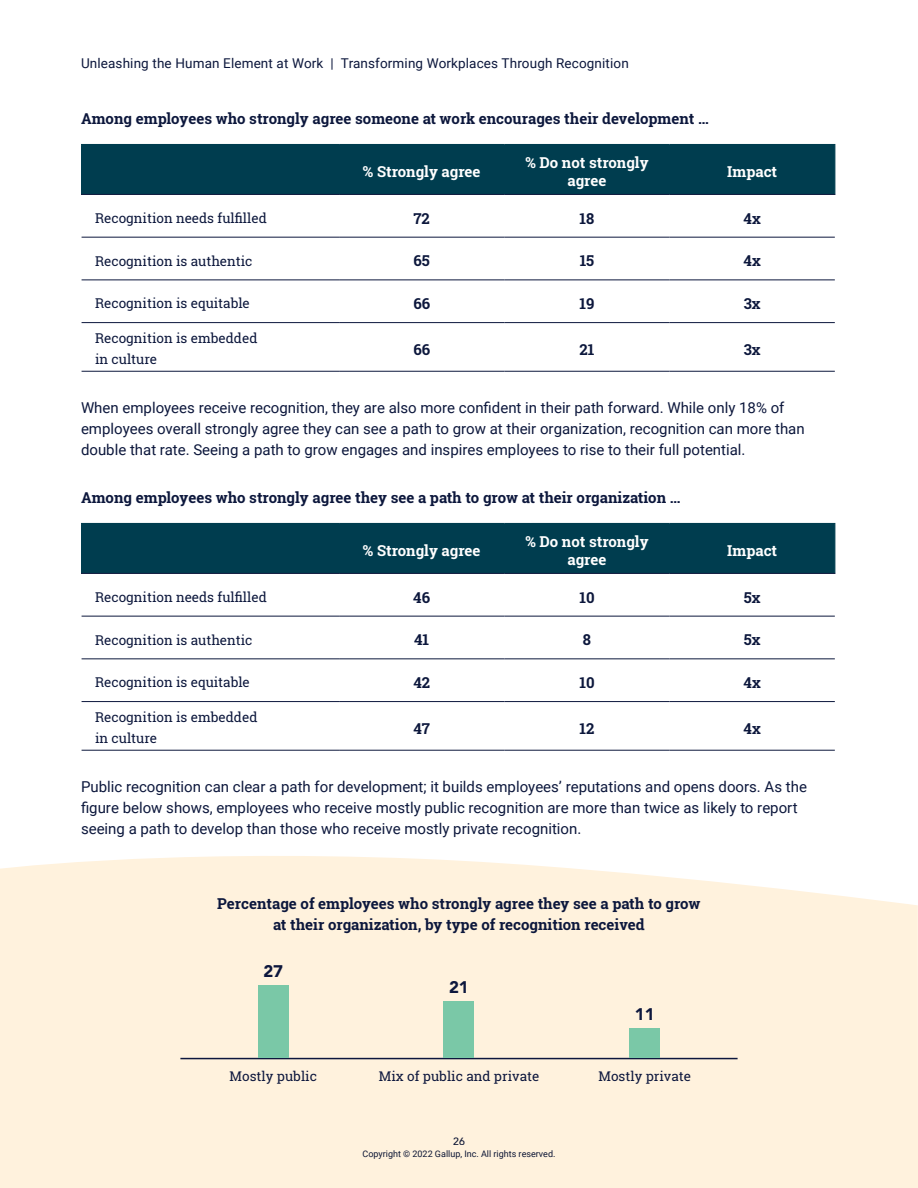
<style>
.page{position:relative;width:918px;height:1188px;background:#fff}
.page>*{position:absolute;margin:0;border:0;box-sizing:border-box;transform-origin:0 0}
.t1{font:900 16.65px "Avenir";color:#0d173d}
.t2{font:15px/21px "Roboto";color:#0c173c}
.t3{font:700 15px/21px "Roboto Slab";color:#0c173c;text-align:center}
.t4{font:700 15px/18px "Roboto Slab";color:#fff;text-align:center}
.t5{font:13.5px/21px "Roboto Slab";color:#0c173c}
.t6{font:13.5px "Roboto";letter-spacing:.01em;color:#0c173c}
.t7{font:13.5px "Roboto Slab";color:#0d173d}
.t8{font:500 10.5px "Avenir";color:#0c173c}
.t9{font:9px "Roboto";color:#0c173c}
</style>
<div class="page">
<div style="left:0;top:856px;width:918px;height:332px;background:#fff2dd"></div>
<div style="left:82px;top:145px;width:752px;height:49px;background:#003d4f"></div>
<hr style="left:81px;top:144px;width:258px;height:1px;background:#003d4f">
<hr style="left:81px;top:145px;width:1px;height:49px;background:#003d4f">
<hr style="left:339px;top:144px;width:165px;height:1px;background:#003d4f">
<hr style="left:339px;top:145px;width:1px;height:49px;background:#003d4f">
<hr style="left:504px;top:144px;width:166px;height:1px;background:#003d4f">
<hr style="left:504px;top:145px;width:1px;height:49px;background:#003d4f">
<hr style="left:81px;top:194px;width:258px;height:1px;background:#0c173c">
<hr style="left:670px;top:144px;width:165px;height:1px;background:#003d4f">
<hr style="left:669px;top:145px;width:1px;height:49px;background:#003d4f">
<hr style="left:834px;top:145px;width:1px;height:49px;background:#003d4f">
<hr style="left:339px;top:194px;width:165px;height:1px;background:#0c173c">
<hr style="left:504px;top:194px;width:166px;height:1px;background:#0c173c">
<hr style="left:670px;top:194px;width:165px;height:1px;background:#0c173c">
<hr style="left:82px;top:237px;width:257px;height:1px;background:#0c173c">
<hr style="left:339px;top:237px;width:165px;height:1px;background:#0c173c">
<hr style="left:504px;top:237px;width:166px;height:1px;background:#0c173c">
<hr style="left:670px;top:237px;width:165px;height:1px;background:#0c173c">
<hr style="left:82px;top:280px;width:257px;height:1px;background:#0c173c">
<hr style="left:339px;top:280px;width:165px;height:1px;background:#0c173c">
<hr style="left:504px;top:280px;width:166px;height:1px;background:#0c173c">
<hr style="left:670px;top:280px;width:165px;height:1px;background:#0c173c">
<hr style="left:82px;top:322px;width:257px;height:1px;background:#0c173c">
<hr style="left:82px;top:371px;width:257px;height:1px;background:#0c173c">
<hr style="left:339px;top:322px;width:165px;height:1px;background:#0c173c">
<hr style="left:339px;top:371px;width:165px;height:1px;background:#0c173c">
<hr style="left:504px;top:322px;width:166px;height:1px;background:#0c173c">
<hr style="left:504px;top:371px;width:166px;height:1px;background:#0c173c">
<hr style="left:670px;top:322px;width:165px;height:1px;background:#0c173c">
<hr style="left:670px;top:371px;width:165px;height:1px;background:#0c173c">
<div style="left:82px;top:524px;width:752px;height:49px;background:#003d4f"></div>
<hr style="left:81px;top:523px;width:258px;height:1px;background:#003d4f">
<hr style="left:81px;top:524px;width:1px;height:49px;background:#003d4f">
<hr style="left:339px;top:523px;width:165px;height:1px;background:#003d4f">
<hr style="left:339px;top:524px;width:1px;height:49px;background:#003d4f">
<hr style="left:504px;top:523px;width:166px;height:1px;background:#003d4f">
<hr style="left:504px;top:524px;width:1px;height:49px;background:#003d4f">
<hr style="left:81px;top:573px;width:258px;height:1px;background:#0c173c">
<hr style="left:670px;top:523px;width:165px;height:1px;background:#003d4f">
<hr style="left:669px;top:524px;width:1px;height:49px;background:#003d4f">
<hr style="left:834px;top:524px;width:1px;height:49px;background:#003d4f">
<hr style="left:339px;top:573px;width:165px;height:1px;background:#0c173c">
<hr style="left:504px;top:573px;width:166px;height:1px;background:#0c173c">
<hr style="left:670px;top:573px;width:165px;height:1px;background:#0c173c">
<hr style="left:82px;top:616px;width:257px;height:1px;background:#0c173c">
<hr style="left:339px;top:616px;width:165px;height:1px;background:#0c173c">
<hr style="left:504px;top:616px;width:166px;height:1px;background:#0c173c">
<hr style="left:670px;top:616px;width:165px;height:1px;background:#0c173c">
<hr style="left:82px;top:659px;width:257px;height:1px;background:#0c173c">
<hr style="left:339px;top:659px;width:165px;height:1px;background:#0c173c">
<hr style="left:504px;top:659px;width:166px;height:1px;background:#0c173c">
<hr style="left:670px;top:659px;width:165px;height:1px;background:#0c173c">
<hr style="left:82px;top:701px;width:257px;height:1px;background:#0c173c">
<hr style="left:82px;top:750px;width:257px;height:1px;background:#0c173c">
<hr style="left:339px;top:701px;width:165px;height:1px;background:#0c173c">
<hr style="left:339px;top:750px;width:165px;height:1px;background:#0c173c">
<hr style="left:504px;top:701px;width:166px;height:1px;background:#0c173c">
<hr style="left:504px;top:750px;width:166px;height:1px;background:#0c173c">
<hr style="left:670px;top:701px;width:165px;height:1px;background:#0c173c">
<hr style="left:670px;top:750px;width:165px;height:1px;background:#0c173c">
<hr style="left:180px;top:1058px;width:40px;height:1px;background:#0d173d">
<hr style="left:220px;top:1058px;width:40px;height:1px;background:#0d173d">
<hr style="left:260px;top:1058px;width:40px;height:1px;background:#0d173d">
<hr style="left:300px;top:1058px;width:40px;height:1px;background:#0d173d">
<hr style="left:340px;top:1058px;width:39px;height:1px;background:#0d173d">
<hr style="left:379px;top:1058px;width:40px;height:1px;background:#0d173d">
<hr style="left:419px;top:1058px;width:40px;height:1px;background:#0d173d">
<hr style="left:459px;top:1058px;width:40px;height:1px;background:#0d173d">
<hr style="left:499px;top:1058px;width:40px;height:1px;background:#0d173d">
<hr style="left:539px;top:1058px;width:39px;height:1px;background:#0d173d">
<hr style="left:578px;top:1058px;width:40px;height:1px;background:#0d173d">
<hr style="left:618px;top:1058px;width:40px;height:1px;background:#0d173d">
<hr style="left:658px;top:1058px;width:40px;height:1px;background:#0d173d">
<hr style="left:698px;top:1058px;width:40px;height:1px;background:#0d173d">
<div style="left:258px;top:985px;width:30px;height:73px;background:#7ac8a7"></div>
<div style="left:444px;top:1001px;width:30px;height:57px;background:#7ac8a7"></div>
<div style="left:630px;top:1028px;width:30px;height:30px;background:#7ac8a7"></div>
<p class="t6" style="left:81px;top:54px;width:549px">Unleashing the Human Element at Work | Transforming Workplaces Through Recognition</p>
<p class="t3" style="left:81px;top:108px;width:629px">Among employees who strongly agree someone at work encourages their development …</p>
<p class="t4" style="left:363px;top:164px;width:119px">% Strongly agree</p>
<p class="t4" style="left:525px;top:155px;width:125px">% Do not strongly agree</p>
<p class="t4" style="left:727px;top:164px;width:51px">Impact</p>
<p class="t5" style="left:95px;top:207px;width:173px">Recognition needs fulfilled</p>
<p class="t3" style="left:414px;top:209px;width:18px">72</p>
<p class="t3" style="left:580px;top:209px;width:16px">18</p>
<p class="t3" style="left:744px;top:209px;width:19px">4x</p>
<p class="t5" style="left:95px;top:251px;width:159px">Recognition is authentic</p>
<p class="t3" style="left:414px;top:251px;width:18px">65</p>
<p class="t3" style="left:580px;top:251px;width:16px">15</p>
<p class="t3" style="left:744px;top:251px;width:19px">4x</p>
<p class="t5" style="left:95px;top:294px;width:156px">Recognition is equitable</p>
<p class="t3" style="left:413px;top:294px;width:18px">66</p>
<p class="t3" style="left:579px;top:294px;width:16px">19</p>
<p class="t3" style="left:744px;top:294px;width:18px">3x</p>
<p class="t5" style="left:95px;top:329px;width:164px">Recognition is embedded in culture</p>
<p class="t3" style="left:413px;top:340px;width:18px">66</p>
<p class="t3" style="left:580px;top:340px;width:16px">21</p>
<p class="t3" style="left:744px;top:340px;width:18px">3x</p>
<p class="t2" style="left:81px;top:396px;width:725px">When employees receive recognition, they are also more confident in their path forward. While only 18% of employees overall strongly agree they can see a path to grow at their organization, recognition can more than double that rate. Seeing a path to grow engages and inspires employees to rise to their full potential.</p>
<p class="t3" style="left:81px;top:487px;width:601px">Among employees who strongly agree they see a path to grow at their organization …</p>
<p class="t4" style="left:363px;top:543px;width:119px">% Strongly agree</p>
<p class="t4" style="left:525px;top:534px;width:125px">% Do not strongly agree</p>
<p class="t4" style="left:727px;top:543px;width:51px">Impact</p>
<p class="t5" style="left:95px;top:586px;width:173px">Recognition needs fulfilled</p>
<p class="t3" style="left:413px;top:588px;width:18px">46</p>
<p class="t3" style="left:579px;top:588px;width:17px">10</p>
<p class="t3" style="left:744px;top:588px;width:18px">5x</p>
<p class="t5" style="left:95px;top:630px;width:159px">Recognition is authentic</p>
<p class="t3" style="left:414px;top:630px;width:17px">41</p>
<p class="t3" style="left:583px;top:630px;width:10px">8</p>
<p class="t3" style="left:744px;top:630px;width:18px">5x</p>
<p class="t5" style="left:95px;top:673px;width:156px">Recognition is equitable</p>
<p class="t3" style="left:413px;top:673px;width:18px">42</p>
<p class="t3" style="left:579px;top:673px;width:17px">10</p>
<p class="t3" style="left:744px;top:673px;width:19px">4x</p>
<p class="t5" style="left:95px;top:708px;width:164px">Recognition is embedded in culture</p>
<p class="t3" style="left:413px;top:719px;width:18px">47</p>
<p class="t3" style="left:580px;top:719px;width:16px">12</p>
<p class="t3" style="left:744px;top:719px;width:19px">4x</p>
<p class="t2" style="left:81px;top:775px;width:727px">Public recognition can clear a path for development; it builds employees’ reputations and opens doors. As the figure below shows, employees who receive mostly public recognition are more than twice as likely to report seeing a path to develop than those who receive mostly private recognition.</p>
<p class="t3" style="left:217px;top:893px;width:485px">Percentage of employees who strongly agree they see a path to grow at their organization, by type of recognition received</p>
<p class="t1" style="left:263px;top:964px;width:21px">27</p>
<p class="t1" style="left:449px;top:980px;width:21px">21</p>
<p class="t1" style="left:635px;top:1007px;width:21px">11</p>
<p class="t7" style="left:230px;top:1070px;width:89px">Mostly public</p>
<p class="t7" style="left:379px;top:1070px;width:162px">Mix of public and private</p>
<p class="t7" style="left:598px;top:1070px;width:94px">Mostly private</p>
<p class="t8" style="left:453px;top:1136px;width:13px">26</p>
<p class="t9" style="left:363px;top:1150px;width:194px">Copyright © 2022 Gallup, Inc. All rights reserved.</p>
</div>
